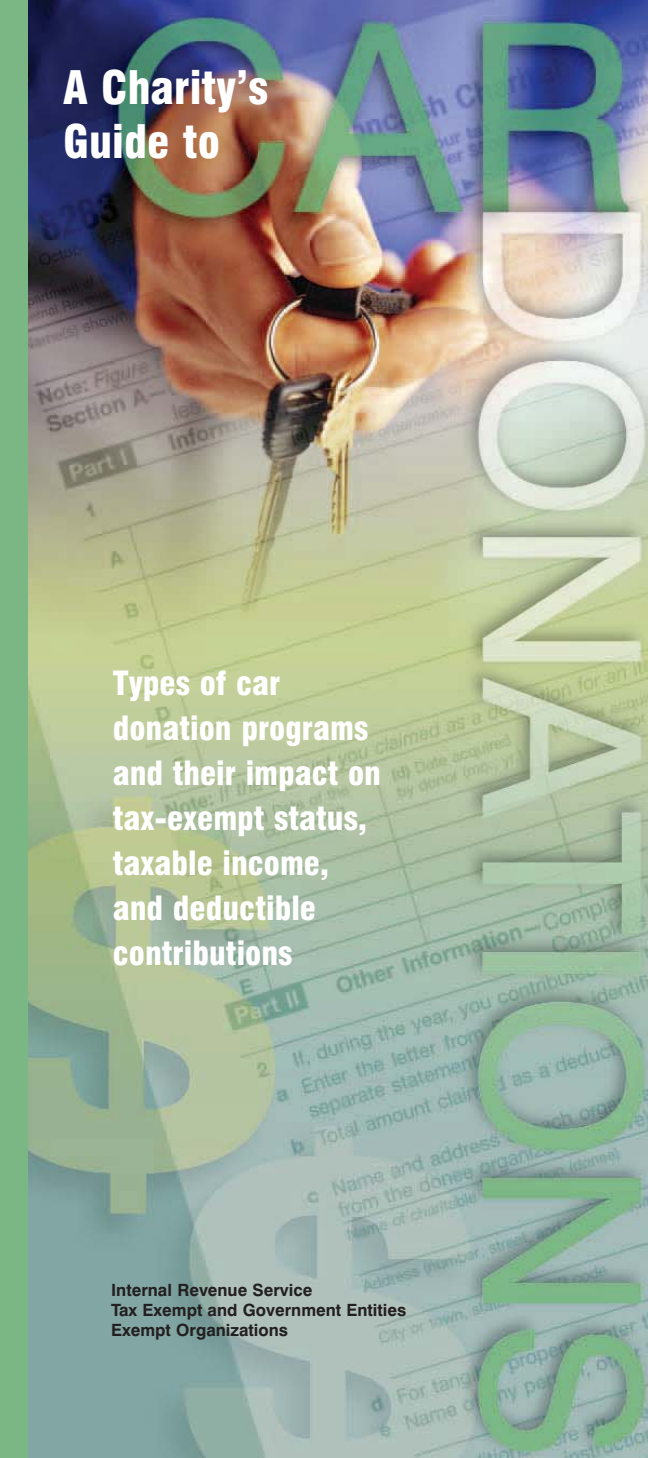
<style>
.page{position:relative;width:648px;height:1458px;background:#fff}
.page>*{position:absolute;margin:0;border:0;box-sizing:border-box;transform-origin:0 0}
.t1{font:900 condensed 45px/54px "Swiss 721 BT";color:#fff}
.t2{font:900 condensed 32.62px/45px "Swiss 721 BT";color:#fff}
.t3{font:700 16.88px/20.2px "Swiss 721 BT";color:#231f20}
</style>
<div class="page">
<img style="left:28px;top:0;width:620px;height:1458px">
<div style="left:0;top:0;width:28px;height:1458px;background:#7bb685"></div>
<h1 class="t1" style="left:63px;top:66px;width:207px">A Charity’s<br>Guide to</h1>
<p class="t2" style="left:113px;top:665px;width:270px">Types of car donation programs and their impact on tax-exempt status, taxable income, and deductible contributions</p>
<p class="t3" style="left:111px;top:1282px;width:297px">Internal Revenue Service<br>Tax Exempt and Government Entities<br>Exempt Organizations</p>
</div>
